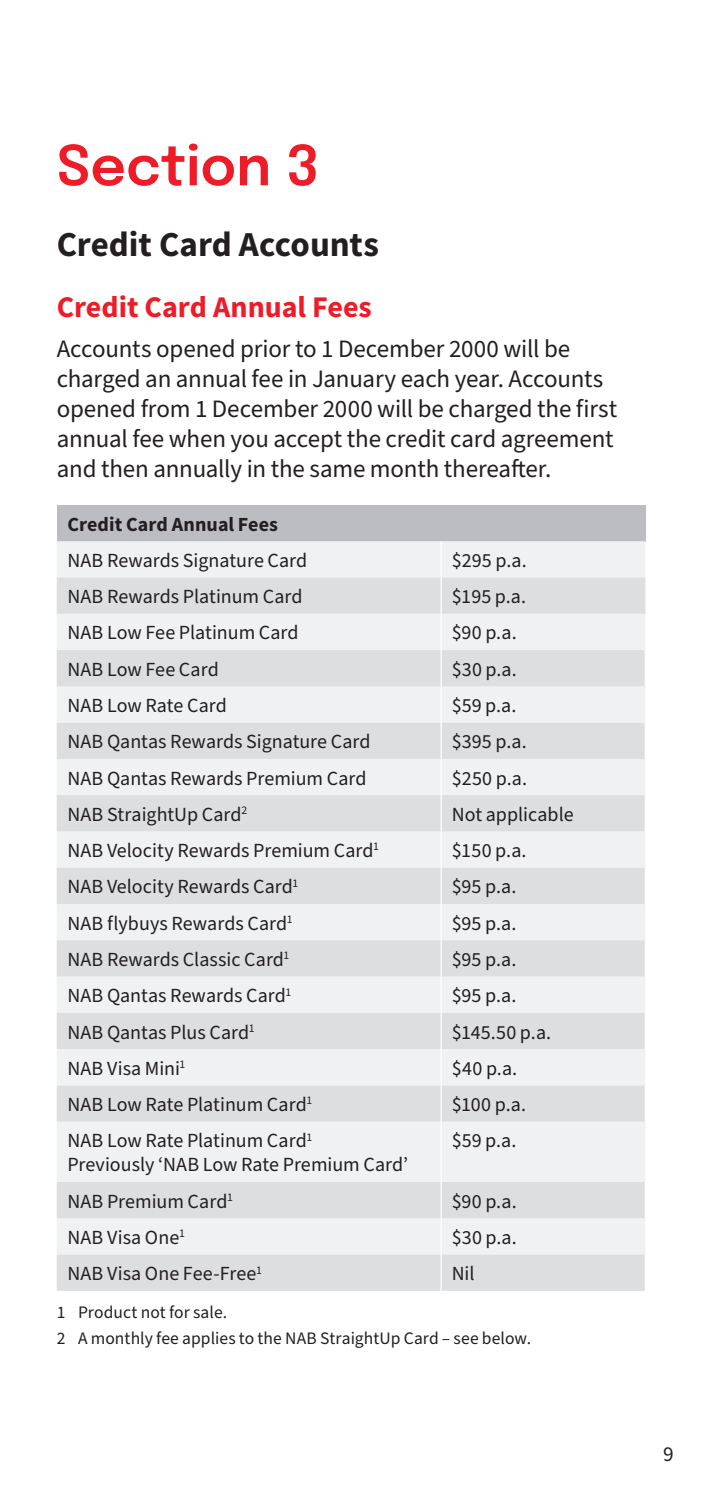
<style>
.page{position:relative;width:702px;height:1489px;background:#fff}
.page>*{position:absolute;margin:0;border:0;box-sizing:border-box;transform-origin:0 0}
.t1{font:600 55px "Epilogue";color:#ee1c28}
.t2{font:700 35px "Source Sans Pro";letter-spacing:-.005em;color:#231f20}
.t3{font:700 30px "Source Sans Pro";color:#ee1c28}
.t4{font:25px/30px "Source Sans Pro";letter-spacing:-.01em;color:#231f20}
.t5{font:21.25px "Source Sans Pro";color:#231f20}
.t6{font:20px/24px "Source Sans Pro";color:#231f20}
.t7{font:700 20px "Source Sans Pro";letter-spacing:.005em;color:#231f20}
.t8{font:17.5px/26.2px "Source Sans Pro";letter-spacing:.005em;color:#231f20}
</style>
<div class="page">
<div style="left:57px;top:505px;width:588px;height:36px;background:#bcbdc0"></div>
<div style="left:57px;top:541px;width:588px;height:36px;background:#f0f1f2"></div>
<svg style="left:57px;top:577px;width:588px;height:713px;fill:#e4e5e6"></svg>
<hr style="left:440px;top:541px;width:1px;height:36px;background:#fff">
<hr style="left:440px;top:577px;width:1px;height:36px;background:#fff">
<hr style="left:440px;top:613px;width:1px;height:37px;background:#fff">
<hr style="left:440px;top:686px;width:1px;height:36px;background:#fff">
<hr style="left:440px;top:758px;width:1px;height:37px;background:#fff">
<hr style="left:440px;top:904px;width:1px;height:36px;background:#fff">
<hr style="left:440px;top:976px;width:1px;height:36px;background:#fff">
<hr style="left:440px;top:1049px;width:1px;height:36px;background:#fff">
<hr style="left:440px;top:1121px;width:1px;height:60px;background:#fff">
<hr style="left:440px;top:1218px;width:1px;height:36px;background:#fff">
<hr style="left:440px;top:831px;width:1px;height:36px;background:#fff">
<hr style="left:440px;top:650px;width:1px;height:36px;background:#fff">
<hr style="left:644px;top:650px;width:2px;height:36px;background:#fff">
<hr style="left:440px;top:722px;width:1px;height:36px;background:#fff">
<hr style="left:644px;top:722px;width:2px;height:36px;background:#fff">
<hr style="left:440px;top:795px;width:1px;height:36px;background:#fff">
<hr style="left:644px;top:795px;width:2px;height:36px;background:#fff">
<hr style="left:440px;top:867px;width:1px;height:37px;background:#fff">
<hr style="left:644px;top:867px;width:2px;height:37px;background:#fff">
<hr style="left:440px;top:940px;width:1px;height:36px;background:#fff">
<hr style="left:644px;top:940px;width:2px;height:36px;background:#fff">
<hr style="left:440px;top:1012px;width:1px;height:37px;background:#fff">
<hr style="left:644px;top:1012px;width:2px;height:37px;background:#fff">
<hr style="left:440px;top:1085px;width:1px;height:36px;background:#fff">
<hr style="left:644px;top:1085px;width:2px;height:36px;background:#fff">
<hr style="left:440px;top:1181px;width:1px;height:37px;background:#fff">
<hr style="left:644px;top:1181px;width:2px;height:37px;background:#fff">
<hr style="left:440px;top:1254px;width:1px;height:36px;background:#fff">
<hr style="left:644px;top:1254px;width:2px;height:36px;background:#fff">
<h1 class="t1" style="left:57px;top:127px;width:263px">Section 3</h1>
<h2 class="t2" style="left:57px;top:220px;width:324px">Credit Card Accounts</h2>
<h3 class="t3" style="left:57px;top:286px;width:316px">Credit Card Annual Fees</h3>
<p class="t4" style="left:57px;top:334px;width:562px">Accounts opened prior to 1 December 2000 will be charged an annual fee in January each year. Accounts opened from 1 December 2000 will be charged the first annual fee when you accept the credit card agreement and then annually in the same month thereafter.</p>
<p class="t7" style="left:67px;top:510px;width:212px">Credit Card Annual Fees</p>
<p class="t6" style="left:67px;top:549px;width:241px">NAB Rewards Signature Card</p>
<p class="t6" style="left:452px;top:549px;width:76px">$295 p.a.</p>
<p class="t6" style="left:67px;top:585px;width:237px">NAB Rewards Platinum Card</p>
<p class="t6" style="left:452px;top:585px;width:76px">$195 p.a.</p>
<p class="t6" style="left:67px;top:621px;width:233px">NAB Low Fee Platinum Card</p>
<p class="t6" style="left:452px;top:621px;width:66px">$90 p.a.</p>
<p class="t6" style="left:67px;top:657px;width:153px">NAB Low Fee Card</p>
<p class="t6" style="left:452px;top:657px;width:67px">$30 p.a.</p>
<p class="t6" style="left:67px;top:694px;width:161px">NAB Low Rate Card</p>
<p class="t6" style="left:452px;top:694px;width:66px">$59 p.a.</p>
<p class="t6" style="left:67px;top:730px;width:305px">NAB Qantas Rewards Signature Card</p>
<p class="t6" style="left:452px;top:730px;width:76px">$395 p.a.</p>
<p class="t6" style="left:67px;top:766px;width:301px">NAB Qantas Rewards Premium Card</p>
<p class="t6" style="left:452px;top:766px;width:77px">$250 p.a.</p>
<p class="t6" style="left:67px;top:802px;width:181px">NAB StraightUp Card<sup>2</sup></p>
<p class="t6" style="left:452px;top:802px;width:123px">Not applicable</p>
<p class="t6" style="left:67px;top:839px;width:313px">NAB Velocity Rewards Premium Card<sup>1</sup></p>
<p class="t6" style="left:452px;top:839px;width:76px">$150 p.a.</p>
<p class="t6" style="left:67px;top:875px;width:232px">NAB Velocity Rewards Card<sup>1</sup></p>
<p class="t6" style="left:452px;top:875px;width:66px">$95 p.a.</p>
<p class="t6" style="left:67px;top:911px;width:227px">NAB flybuys Rewards Card<sup>1</sup></p>
<p class="t6" style="left:452px;top:911px;width:66px">$95 p.a.</p>
<p class="t6" style="left:67px;top:947px;width:223px">NAB Rewards Classic Card<sup>1</sup></p>
<p class="t6" style="left:452px;top:947px;width:66px">$95 p.a.</p>
<p class="t6" style="left:67px;top:984px;width:225px">NAB Qantas Rewards Card<sup>1</sup></p>
<p class="t6" style="left:452px;top:984px;width:66px">$95 p.a.</p>
<p class="t6" style="left:67px;top:1020px;width:189px">NAB Qantas Plus Card<sup>1</sup></p>
<p class="t6" style="left:452px;top:1020px;width:101px">$145.50 p.a.</p>
<p class="t6" style="left:67px;top:1056px;width:120px">NAB Visa Mini<sup>1</sup></p>
<p class="t6" style="left:452px;top:1056px;width:67px">$40 p.a.</p>
<p class="t6" style="left:67px;top:1092px;width:246px">NAB Low Rate Platinum Card<sup>1</sup></p>
<p class="t6" style="left:452px;top:1092px;width:76px">$100 p.a.</p>
<p class="t6" style="left:67px;top:1129px;width:342px">NAB Low Rate Platinum Card<sup>1<br></sup>Previously ‘NAB Low Rate Premium Card’</p>
<p class="t6" style="left:452px;top:1129px;width:66px">$59 p.a.</p>
<p class="t6" style="left:67px;top:1189px;width:167px">NAB Premium Card<sup>1</sup></p>
<p class="t6" style="left:452px;top:1189px;width:66px">$90 p.a.</p>
<p class="t6" style="left:67px;top:1225px;width:119px">NAB Visa One<sup>1</sup></p>
<p class="t6" style="left:452px;top:1225px;width:67px">$30 p.a.</p>
<p class="t6" style="left:67px;top:1262px;width:196px">NAB Visa One Fee-Free<sup>1</sup></p>
<p class="t6" style="left:452px;top:1262px;width:24px">Nil</p>
<p class="t8" style="left:57px;top:1299px;width:476px">1 Product not for sale.<br>2 A monthly fee applies to the NAB StraightUp Card – see below.</p>
<p class="t5" style="left:663px;top:1439px;width:12px">9</p>
</div>
